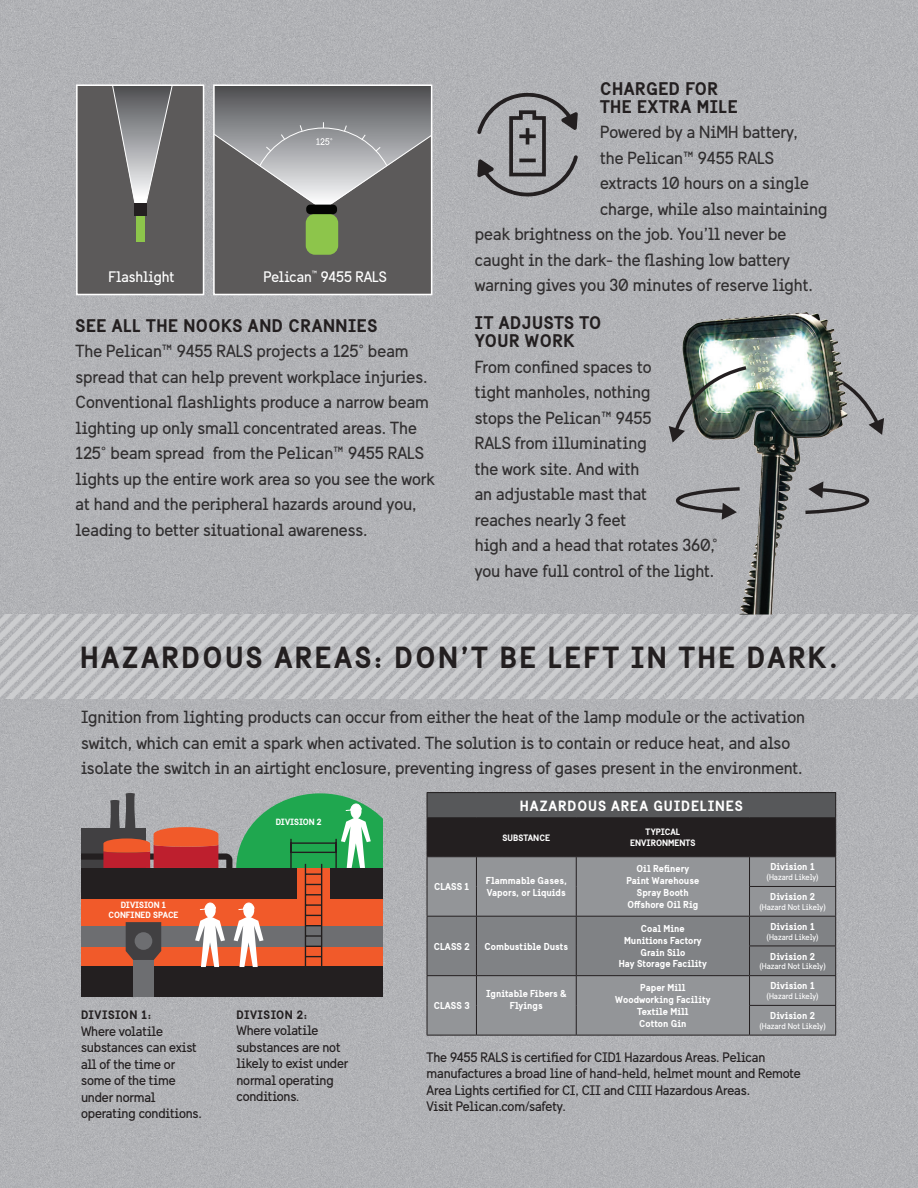
<style>
.page{position:relative;width:918px;height:1188px;background:#b1b2b6}
.page>*{position:absolute;margin:0;border:0;box-sizing:border-box;transform-origin:0 0}
.t1{font:700 30px "Sweden Sans";letter-spacing:.08em;color:#231f20}
.t2{font:700 18px/18px "Sweden Sans";letter-spacing:.03em;color:#231f20}
.t3{font:17.25px/25.5px "Sweden Sans";letter-spacing:-.005em;color:#312f30}
.t4{font:15px "Sweden Sans";letter-spacing:-.005em;color:#fff}
.t5{font:700 14.55px "Sweden Sans";letter-spacing:.06em;color:#fff}
.Paragraph_Style_1{font:13.5px/16.5px "Sweden Sans";letter-spacing:-.015em;color:#231f20}
.Paragraph_Style_1-2{font:700 12px "Sweden Sans";letter-spacing:.045em;color:#231f20}
.t6{font:700 9.9px/11.9px "Sweden Sans";color:#fff}
.t7{font:700 9.15px/10.9px "Sweden Sans";color:#fff;text-align:center}
.t8{font:700 8.85px/9.6px "Sweden Sans";color:#fff;text-align:center}
.t9{font:8.25px "Sweden Sans";color:#fff}
.s1{font-size:12px}
</style>
<div class="page">
<img style="left:0;top:615px;width:918px;height:84px">
<hr style="left:427px;top:792px;width:49px;height:1px;background:#231f20">
<hr style="left:476px;top:792px;width:100px;height:1px;background:#231f20">
<hr style="left:576px;top:792px;width:174px;height:1px;background:#231f20">
<hr style="left:750px;top:792px;width:86px;height:1px;background:#231f20">
<hr style="left:427px;top:1035px;width:49px;height:1px;background:#231f20">
<hr style="left:476px;top:1035px;width:100px;height:1px;background:#231f20">
<hr style="left:576px;top:1035px;width:174px;height:1px;background:#231f20">
<svg style="left:427px;top:793px;width:409px;height:242px;background:#737477"></svg>
<hr style="left:750px;top:1035px;width:86px;height:1px;background:#231f20">
<div style="left:81px;top:967px;width:52px;height:30px;background:#231f20"></div>
<div style="left:133px;top:960px;width:21px;height:37px;background:#6d6e71"></div>
<div style="left:154px;top:967px;width:228px;height:30px;background:#231f20"></div>
<svg style="left:81px;top:793px;width:301px;height:174px;background:#8b6e56"></svg>
<svg style="left:477px;top:92px;width:102px;height:105px;background:#959598"></svg>
<img style="left:804px;top:364px;width:80px;height:71px">
<svg style="left:804px;top:481px;width:67px;height:35px;background:#929295"></svg>
<svg style="left:674px;top:485px;width:9px;height:35px"></svg>
<img style="left:683px;top:312px;width:121px;height:303px">
<img style="left:669px;top:364px;width:81px;height:79px">
<div style="left:214px;top:85px;width:218px;height:209px;background:#5c5a5a"></div>
<div style="left:77px;top:85px;width:127px;height:209px;background:#5c5a5a"></div>
<div style="left:136px;top:215px;width:9px;height:27px;background:#8dc54b"></div>
<svg style="left:112px;top:87px;width:61px;height:116px"></svg>
<div style="left:306px;top:214px;width:32px;height:41px;background:#8dc54b;border-radius:9px"></div>
<div style="left:306px;top:205px;width:31px;height:9px;background:#040503;border-radius:4px"></div>
<div style="left:134px;top:203px;width:13px;height:13px;background:#231f20"></div>
<svg style="left:216px;top:87px;width:213px;height:123px"></svg>
<div style="left:213px;top:84px;width:219px;height:211px;border:2px solid #fff"></div>
<div style="left:76px;top:84px;width:128px;height:211px;border:2px solid #fff"></div>
<p class="t4" style="left:109px;top:268px;width:67px">Flashlight</p>
<p class="t4" style="left:263px;top:268px;width:125px">Pelican<sup>™</sup> 9455 RALS</p>
<p class="t2" style="left:76px;top:316px;width:303px">SEE ALL THE NOOKS AND CRANNIES</p>
<p class="t3" style="left:76px;top:338px;width:361px">The Pelican™ 9455 RALS projects a 125° beam spread that can help prevent workplace injuries.<br>Conventional flashlights produce a narrow beam lighting up only small concentrated areas. The 125° beam spread from the Pelican™ 9455 RALS lights up the entire work area so you see the work at hand and the peripheral hazards around you, leading to better situational awareness.</p>
<p class="t2" style="left:600px;top:79px;width:139px">CHARGED FOR<br>THE EXTRA MILE</p>
<p class="t3" style="left:600px;top:119px;width:199px">Powered by a NiMH battery,</p>
<p class="t3" style="left:600px;top:145px;width:175px">the Pelican™ 9455 RALS</p>
<p class="t3" style="left:600px;top:170px;width:210px">extracts 10 hours on a single</p>
<p class="t3" style="left:600px;top:196px;width:229px">charge, while also maintaining</p>
<p class="t3" style="left:475px;top:221px;width:313px">peak brightness on the job. You’ll never be</p>
<p class="t3" style="left:475px;top:247px;width:317px">caught in the dark- the flashing low battery</p>
<p class="t3" style="left:475px;top:272px;width:340px">warning gives you 30 minutes of reserve light.</p>
<p class="t2" style="left:475px;top:314px;width:128px">IT ADJUSTS TO<br>YOUR WORK</p>
<p class="t3" style="left:475px;top:354px;width:244px">From confined spaces to<br>tight manholes, nothing<br>stops the Pelican™ 9455<br>RALS from illuminating<br>the work site. And with<br>an adjustable mast that<br>reaches nearly 3 feet<br>high and a head that rotates 360,° you have full control of the light.</p>
<p class="t1" style="left:80px;top:638px;width:759px">HAZARDOUS AREAS: DON’T BE LEFT IN THE DARK.</p>
<p class="t3" style="left:81px;top:704px;width:726px">Ignition from lighting products can occur from either the heat of the lamp module or the activation switch, which can emit a spark when activated. The solution is to contain or reduce heat, and also isolate the switch in an airtight enclosure, preventing ingress of gases present in the environment.</p>
<p class="t8" style="left:108px;top:900px;width:72px">DIVISION 1<br>CONFINED SPACE</p>
<p class="t8" style="left:276px;top:817px;width:47px">DIVISION 2</p>
<p class="Paragraph_Style_1-2" style="left:81px;top:1008px;width:72px">DIVISION 1:</p>
<p class="Paragraph_Style_1" style="left:81px;top:1023px;width:122px">Where volatile substances can exist all of the time or some of the time under normal operating conditions.</p>
<p class="Paragraph_Style_1-2" style="left:236px;top:1007px;width:72px">DIVISION 2:</p>
<p class="Paragraph_Style_1" style="left:236px;top:1022px;width:113px">Where volatile substances are not likely to exist under normal operating conditions<span class="s1">.</span></p>
<p class="t5" style="left:520px;top:796px;width:224px">HAZARDOUS AREA GUIDELINES</p>
<p class="t7" style="left:503px;top:832px;width:49px">SUBSTANCE</p>
<p class="t7" style="left:630px;top:826px;width:67px">TYPICAL<br>ENVIRONMENTS</p>
<p class="t6" style="left:434px;top:881px;width:37px">CLASS 1</p>
<p class="t6" style="left:486px;top:875px;width:83px">Flammable Gases,<br>Vapors, or Liquids</p>
<p class="t6" style="left:434px;top:940px;width:37px">CLASS 2</p>
<p class="t6" style="left:485px;top:940px;width:85px">Combustible Dusts</p>
<p class="t6" style="left:434px;top:1000px;width:37px">CLASS 3</p>
<p class="t6" style="left:486px;top:988px;width:82px;text-align:center">Ignitable Fibers &amp;<br>Flyings</p>
<p class="t6" style="left:637px;top:863px;width:54px">Oil Refinery</p>
<p class="t6" style="left:626px;top:875px;width:75px">Paint Warehouse</p>
<p class="t6" style="left:637px;top:887px;width:53px">Spray Booth</p>
<p class="t6" style="left:628px;top:898px;width:72px">Offshore Oil Rig</p>
<p class="t6" style="left:641px;top:922px;width:45px">Coal Mine</p>
<p class="t6" style="left:624px;top:934px;width:79px">Munitions Factory</p>
<p class="t6" style="left:641px;top:946px;width:46px">Grain Silo</p>
<p class="t6" style="left:619px;top:958px;width:90px">Hay Storage Facility</p>
<p class="t6" style="left:640px;top:982px;width:47px">Paper Mill</p>
<p class="t6" style="left:615px;top:994px;width:97px">Woodworking Facility</p>
<p class="t6" style="left:637px;top:1005px;width:53px">Textile Mill</p>
<p class="t6" style="left:639px;top:1017px;width:49px">Cotton Gin</p>
<p class="t6" style="left:770px;top:861px;width:46px">Division 1</p>
<p class="t9" style="left:767px;top:872px;width:54px">(Hazard Likely)</p>
<p class="t6" style="left:770px;top:891px;width:46px">Division 2</p>
<p class="t9" style="left:759px;top:902px;width:68px">(Hazard Not Likely)</p>
<p class="t6" style="left:770px;top:920px;width:46px">Division 1</p>
<p class="t9" style="left:767px;top:932px;width:54px">(Hazard Likely)</p>
<p class="t6" style="left:770px;top:950px;width:46px">Division 2</p>
<p class="t9" style="left:759px;top:962px;width:68px">(Hazard Not Likely)</p>
<p class="t6" style="left:770px;top:980px;width:46px">Division 1</p>
<p class="t9" style="left:767px;top:991px;width:54px">(Hazard Likely)</p>
<p class="t6" style="left:770px;top:1009px;width:46px">Division 2</p>
<p class="t9" style="left:759px;top:1021px;width:68px">(Hazard Not Likely)</p>
<p class="Paragraph_Style_1" style="left:427px;top:1049px;width:376px">The 9455 RALS is certified for CID1 Hazardous Areas. Pelican manufactures a broad line of hand-held, helmet mount and Remote Area Lights certified for CI, CII and CIII Hazardous Areas.<br>Visit Pelican.com/safety.</p>
</div>
